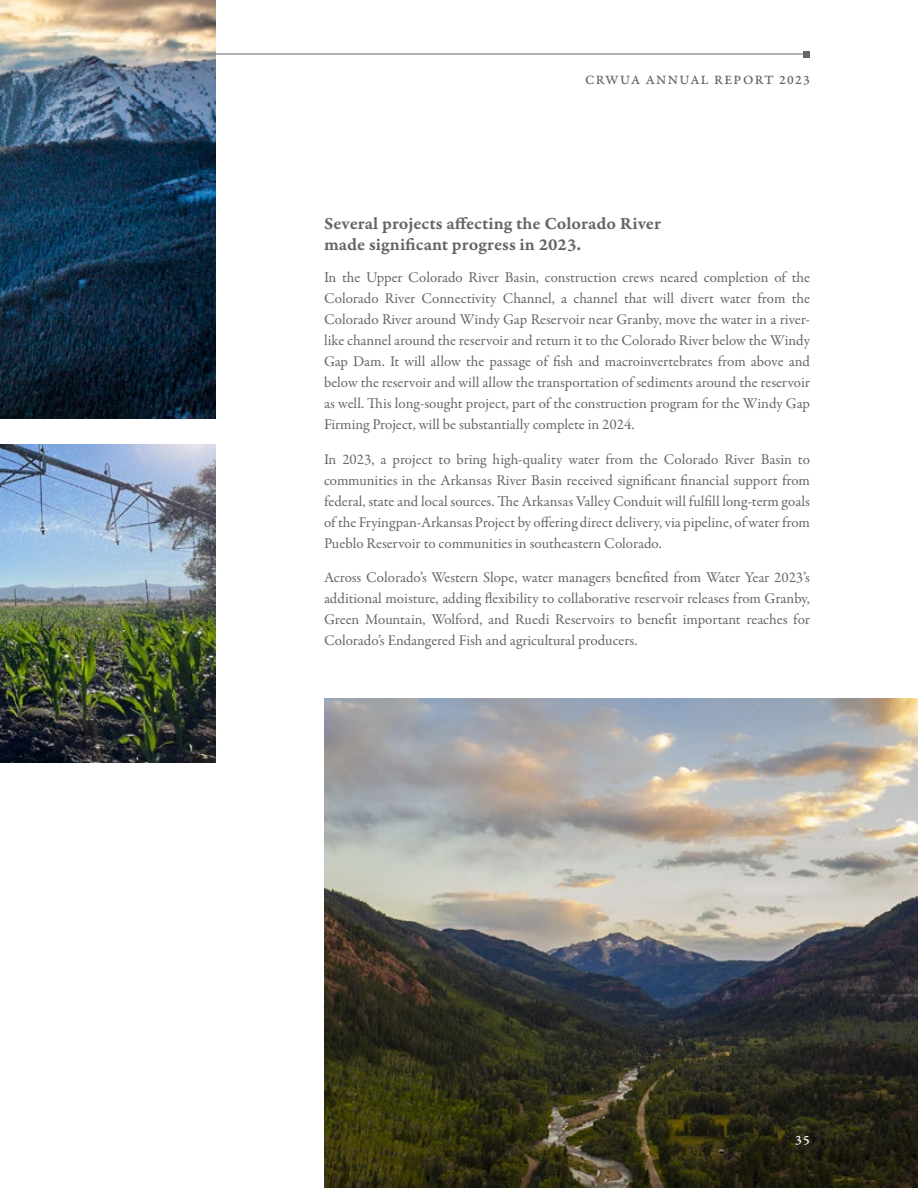
<style>
.page{position:relative;width:918px;height:1188px;background:#fff}
.page>*{position:absolute;margin:0;border:0;box-sizing:border-box;transform-origin:0 0}
.t1{font:18px/21px "Garamond Premr Pro Smbd Capt";color:#676564}
.t2{font:15px/21px "Garamond Premr Pro";color:#676564;text-align:justify}
.t3{font:13.5px "Garamond Premr Pro Med Capt";letter-spacing:.1em;color:#676564}
.t4{font:13.5px "Garamond Premr Pro Med Capt";color:#fff}
</style>
<div class="page">
<hr style="left:108px;top:54px;width:702px;height:1px;background:#676564">
<div style="left:803px;top:51px;width:7px;height:7px;background:#676564"></div>
<img style="left:324px;top:699px;width:594px;height:489px">
<img style="left:0;top:0;width:216px;height:418px">
<img style="left:0;top:444px;width:216px;height:318px">
<p class="t3" style="left:585px;top:72px;width:226px">CRWUA ANNUAL REPORT 2023</p>
<p class="t1" style="left:324px;top:213px;width:338px">Several projects affecting the Colorado River made significant progress in 2023.</p>
<p class="t2" style="left:324px;top:267px;width:488px">In the Upper Colorado River Basin, construction crews neared completion of the Colorado River Connectivity Channel, a channel that will divert water from the Colorado River around Windy Gap Reservoir near Granby, move the water in a river&shy;like channel around the reservoir and return it to the Colorado River below the Windy Gap Dam. It will allow the passage of fish and macroinvertebrates from above and below the reservoir and will allow the transportation of sediments around the reservoir as well. This long-sought project, part of the construction program for the Windy Gap Firming Project, will be substantially complete in 2024.</p>
<p class="t2" style="left:324px;top:449px;width:488px">In 2023, a project to bring high-quality water from the Colorado River Basin to communities in the Arkansas River Basin received significant financial support from federal, state and local sources. The Arkansas Valley Conduit will fulfill long-term goals of the Fryingpan-Arkansas Project by offering direct delivery, via pipeline, of water from Pueblo Reservoir to communities in southeastern Colorado.</p>
<p class="t2" style="left:324px;top:567px;width:487px">Across Colorado’s Western Slope, water managers benefited from Water Year 2023’s additional moisture, adding flexibility to collaborative reservoir releases from Granby, Green Mountain, Wolford, and Ruedi Reservoirs to benefit important reaches for Colorado’s Endangered Fish and agricultural producers.</p>
<p class="t4" style="left:795px;top:1131px;width:16px">35</p>
</div>
